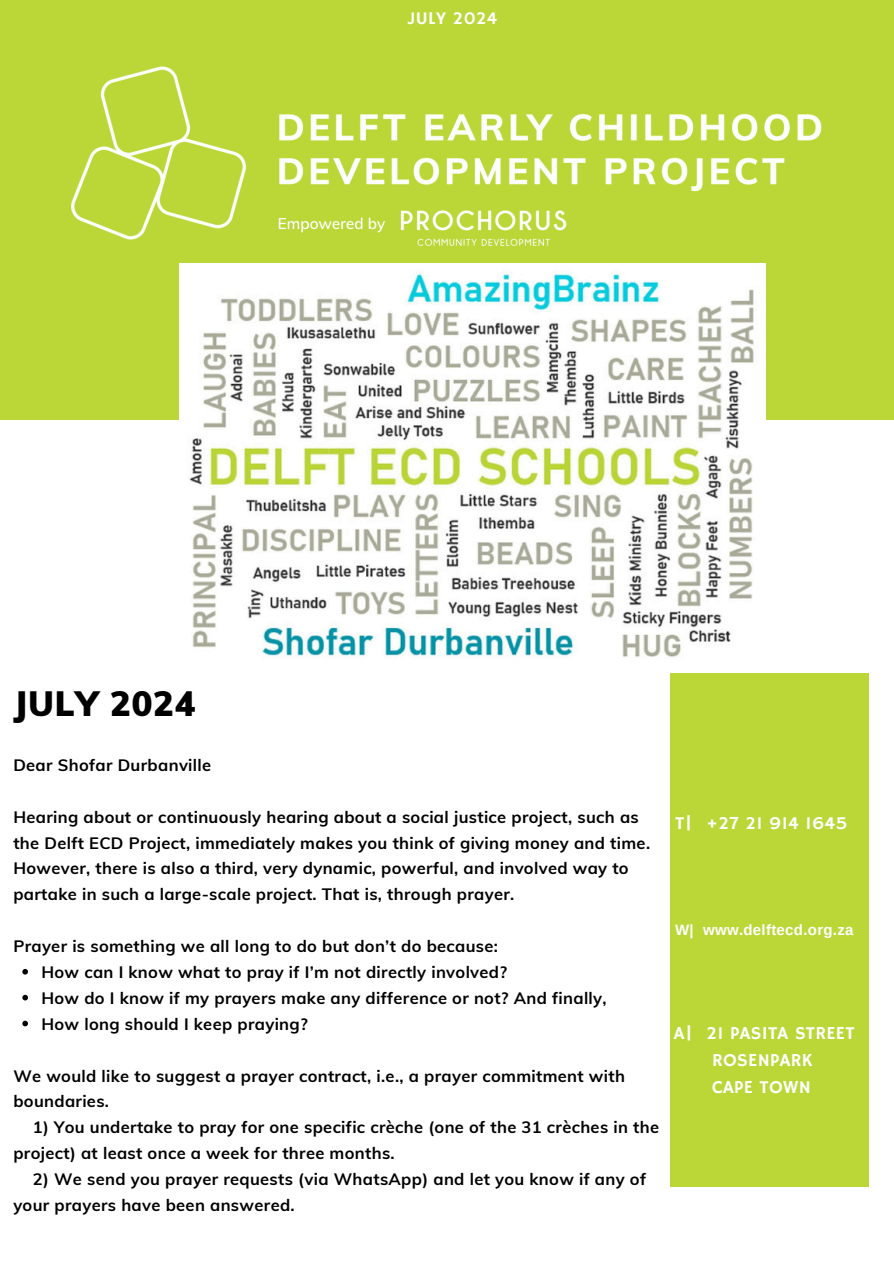
<style>
.page{position:relative;width:894px;height:1264px;background:#fff}
.page>*{position:absolute;margin:0;border:0;box-sizing:border-box;transform-origin:0 0}
.t1{font:900 34.35px "Muli";letter-spacing:.025em;color:#000}
.t2{font:18.3px/27px "Hammersmith One";letter-spacing:.015em;color:#fff;text-align:center}
.t3{font:18px "Hammersmith One";letter-spacing:.02em;color:#fff}
.t4{font:700 16.5px/25.8px "Muli";letter-spacing:.02em;color:#000}
.t5{font:700 15px "Arimo";letter-spacing:.02em;color:#fff}
</style>
<div class="page">
<div style="left:0;top:0;width:893px;height:420px;background:#bbd637"></div>
<div style="left:669px;top:673px;width:198px;height:513px;background:#bbd637"></div>
<img style="left:71px;top:66px;width:751px;height:241px">
<svg style="left:22px;top:969px;width:6px;height:5px"></svg>
<svg style="left:22px;top:994px;width:6px;height:6px"></svg>
<svg style="left:22px;top:1020px;width:6px;height:6px"></svg>
<img style="left:179px;top:263px;width:585px;height:394px">
<p class="t3" style="left:407px;top:8px;width:91px">JULY 2024</p>
<p class="t1" style="left:13px;top:681px;width:183px">JULY 2024</p>
<h1 class="t4" style="left:13px;top:751px;width:199px">Dear Shofar Durbanville</h1>
<h3 class="t4" style="left:13px;top:803px;width:638px">Hearing about or continuously hearing about a social justice project, such as the Delft ECD Project, immediately makes you think of giving money and time.<br>However, there is also a third, very dynamic, powerful, and involved way to partake in such a large-scale project. That is, through prayer.</h3>
<h3 class="t4" style="left:13px;top:932px;width:486px">Prayer is something we all long to do but don’t do because:</h3>
<h3 class="t4" style="left:41px;top:958px;width:467px">How can I know what to pray if I’m not directly involved?</h3>
<p class="t4" style="left:41px;top:984px;width:566px">How do I know if my prayers make any difference or not? And finally,</p>
<p class="t4" style="left:41px;top:1010px;width:268px">How long should I keep praying?</p>
<p class="t4" style="left:13px;top:1062px;width:613px">We would like to suggest a prayer contract, i.e., a prayer commitment with boundaries.</p>
<p class="t4" style="left:13px;top:1114px;width:647px;text-indent:19px">1) You undertake to pray for one specific crèche (one of the 31 crèches in the project) at least once a week for three months.</p>
<p class="t4" style="left:13px;top:1165px;width:634px;text-indent:19px">2) We send you prayer requests (via WhatsApp) and let you know if any of your prayers have been answered.</p>
<h3 class="t2" style="left:675px;top:810px;width:174px">T| +27 21 914 1645</h3>
<h2 class="t5" style="left:675px;top:921px;width:180px">W| www.delftecd.org.za</h2>
<p class="t2" style="left:673px;top:1020px;width:182px">A| 21 PASITA STREET<br>ROSENPARK<br>CAPE TOWN</p>
</div>
